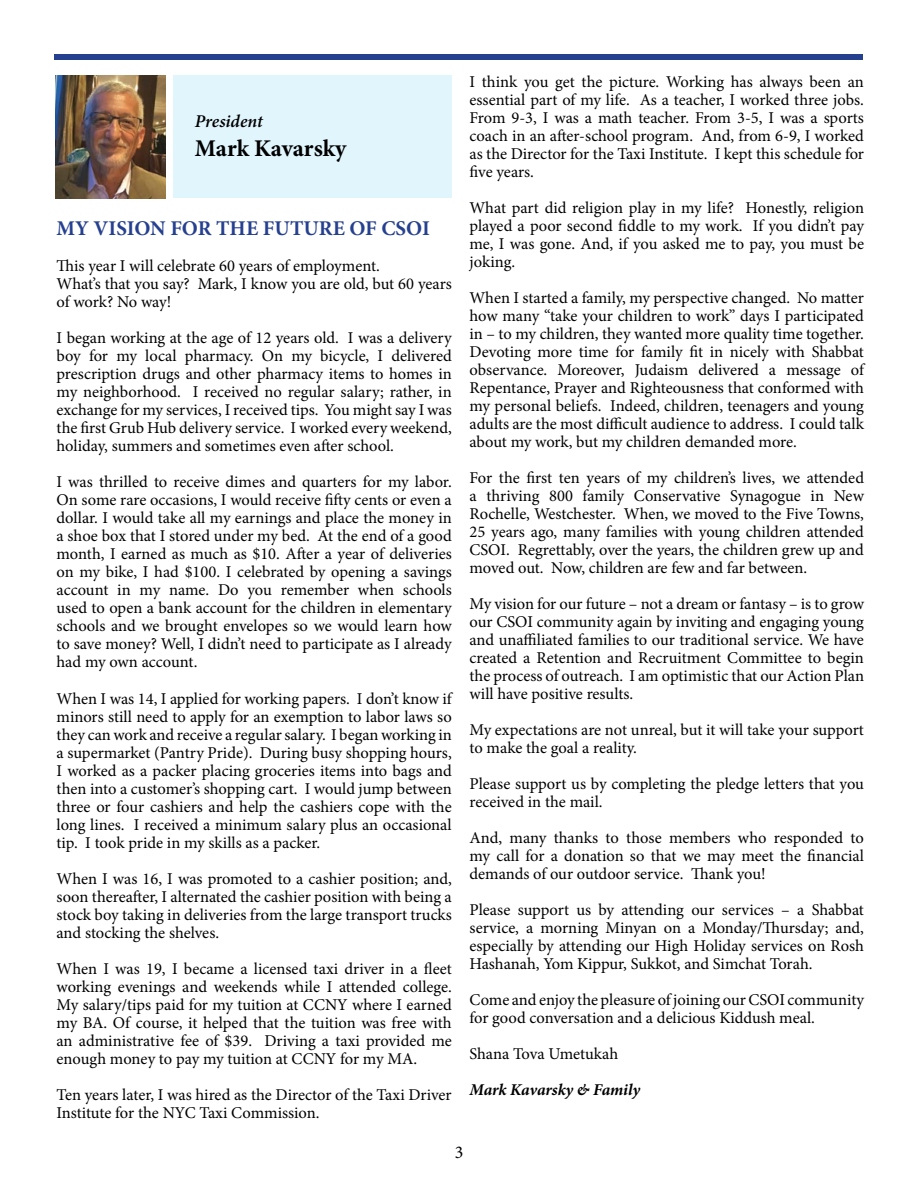
<style>
.page{position:relative;width:918px;height:1188px;background:#fff}
.page>*{position:absolute;margin:0;border:0;box-sizing:border-box;transform-origin:0 0}
.t1{font:700 24px "Minion Pro";letter-spacing:-.005em;color:#000}
.t2{font:700 21px "Minion Pro";color:#25408f}
.t3{font:italic 600 18px "Minion Pro";color:#000}
.t4{font:18px "Minion Pro";color:#000}
.t5{font:16.5px/18px "Minion Pro";letter-spacing:-.005em;color:#000;text-align:justify}
.t6{font:italic 700 16.5px "Minion Pro";letter-spacing:-.01em;color:#000}
</style>
<div class="page">
<div style="left:55px;top:54px;width:808px;height:6px;background:#25408f"></div>
<div style="left:174px;top:75px;width:278px;height:123px;background:#e1f5fd"></div>
<img style="left:56px;top:75px;width:109px;height:124px">
<p class="t3" style="left:195px;top:108px;width:69px">President</p>
<h1 class="t1" style="left:195px;top:131px;width:153px">Mark Kavarsky</h1>
<p class="t2" style="left:57px;top:214px;width:375px">MY VISION FOR THE FUTURE OF CSOI</p>
<p class="t5" style="left:57px;top:257px;width:397px;text-align:left">This year I will celebrate 60 years of employment.<br>What’s that you say? Mark, I know you are old, but 60 years of work? No way!</p>
<p class="t5" style="left:57px;top:329px;width:397px">I began working at the age of 12 years old. I was a delivery boy for my local pharmacy. On my bicycle, I delivered prescription drugs and other pharmacy items to homes in my neighborhood. I received no regular salary; rather, in exchange for my services, I received tips. You might say I was the first Grub Hub delivery service. I worked every weekend, holiday, summers and sometimes even after school.</p>
<p class="t5" style="left:57px;top:473px;width:397px">I was thrilled to receive dimes and quarters for my labor.<br>On some rare occasions, I would receive fifty cents or even a dollar. I would take all my earnings and place the money in a shoe box that I stored under my bed. At the end of a good month, I earned as much as $10. After a year of deliveries on my bike, I had $100. I celebrated by opening a savings account in my name. Do you remember when schools used to open a bank account for the children in elementary schools and we brought envelopes so we would learn how to save money? Well, I didn’t need to participate as I already had my own account.</p>
<p class="t5" style="left:57px;top:689px;width:397px">When I was 14, I applied for working papers. I don’t know if minors still need to apply for an exemption to labor laws so they can work and receive a regular salary. I began working in a supermarket (Pantry Pride). During busy shopping hours, I worked as a packer placing groceries items into bags and then into a customer’s shopping cart. I would jump between three or four cashiers and help the cashiers cope with the long lines. I received a minimum salary plus an occasional tip. I took pride in my skills as a packer.</p>
<p class="t5" style="left:57px;top:869px;width:397px">When I was 16, I was promoted to a cashier position; and, soon thereafter, I alternated the cashier position with being a stock boy taking in deliveries from the large transport trucks and stocking the shelves.</p>
<p class="t5" style="left:57px;top:959px;width:397px">When I was 19, I became a licensed taxi driver in a fleet working evenings and weekends while I attended college.<br>My salary/tips paid for my tuition at CCNY where I earned my BA. Of course, it helped that the tuition was free with an administrative fee of $39. Driving a taxi provided me enough money to pay my tuition at CCNY for my MA.</p>
<p class="t5" style="left:57px;top:1085px;width:397px">Ten years later, I was hired as the Director of the Taxi Driver<br>Institute for the NYC Taxi Commission.</p>
<p class="t5" style="left:470px;top:73px;width:396px">I think you get the picture. Working has always been an essential part of my life. As a teacher, I worked three jobs.<br>From 9-3, I was a math teacher. From 3-5, I was a sports coach in an after-school program. And, from 6-9, I worked as the Director for the Taxi Institute. I kept this schedule for five years.</p>
<p class="t5" style="left:470px;top:199px;width:396px">What part did religion play in my life? Honestly, religion played a poor second fiddle to my work. If you didn’t pay me, I was gone. And, if you asked me to pay, you must be joking.</p>
<p class="t5" style="left:470px;top:289px;width:396px">When I started a family, my perspective changed. No matter how many “take your children to work” days I participated in – to my children, they wanted more quality time together.<br>Devoting more time for family fit in nicely with Shabbat observance. Moreover, Judaism delivered a message of Repentance, Prayer and Righteousness that conformed with my personal beliefs. Indeed, children, teenagers and young adults are the most difficult audience to address. I could talk about my work, but my children demanded more.</p>
<p class="t5" style="left:470px;top:469px;width:396px">For the first ten years of my children’s lives, we attended a thriving 800 family Conservative Synagogue in New Rochelle, Westchester. When, we moved to the Five Towns, 25 years ago, many families with young children attended CSOI. Regrettably, over the years, the children grew up and moved out. Now, children are few and far between.</p>
<p class="t5" style="left:470px;top:595px;width:396px">My vision for our future – not a dream or fantasy – is to grow our CSOI community again by inviting and engaging young and unaffiliated families to our traditional service. We have created a Retention and Recruitment Committee to begin the process of outreach. I am optimistic that our Action Plan will have positive results.</p>
<p class="t5" style="left:470px;top:721px;width:396px">My expectations are not unreal, but it will take your support to make the goal a reality.</p>
<p class="t5" style="left:470px;top:775px;width:396px">Please support us by completing the pledge letters that you received in the mail.</p>
<p class="t5" style="left:470px;top:829px;width:396px">And, many thanks to those members who responded to my call for a donation so that we may meet the financial demands of our outdoor service. Thank you!</p>
<p class="t5" style="left:470px;top:901px;width:396px">Please support us by attending our services – a Shabbat service, a morning Minyan on a Monday/Thursday; and, especially by attending our High Holiday services on Rosh Hashanah, Yom Kippur, Sukkot, and Simchat Torah.</p>
<p class="t5" style="left:470px;top:991px;width:396px">Come and enjoy the pleasure of joining our CSOI community for good conversation and a delicious Kiddush meal.</p>
<p class="t5" style="left:470px;top:1045px;width:150px">Shana Tova Umetukah</p>
<p class="t6" style="left:470px;top:1078px;width:172px">Mark Kavarsky &amp; Family</p>
<p class="t4" style="left:455px;top:1140px;width:10px">3</p>
</div>
